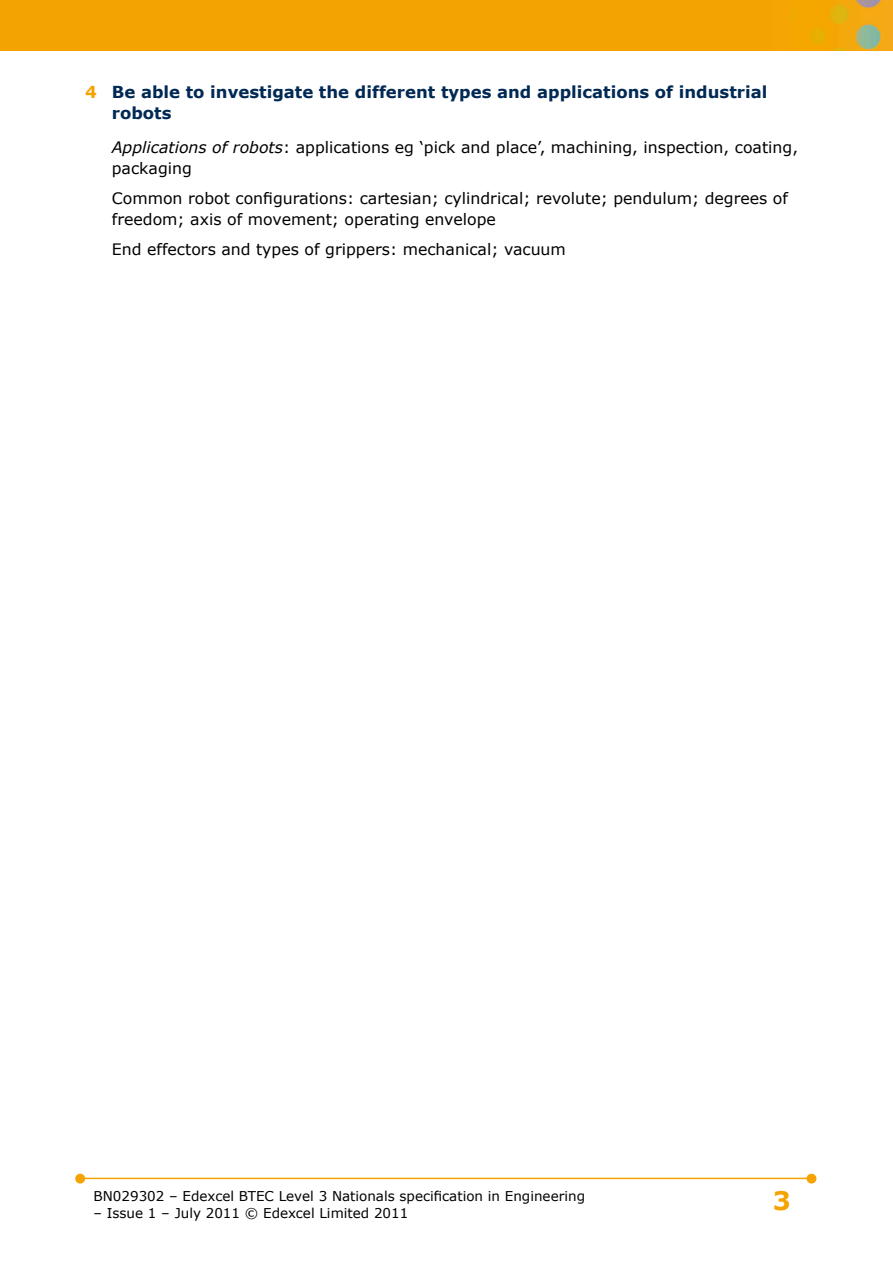
<style>
.page{position:relative;width:893px;height:1263px;background:#fff}
.page>*{position:absolute;margin:0;border:0;box-sizing:border-box;transform-origin:0 0}
.t1{font:700 25.5px "Verdana";color:#f4a300}
.t2{font:700 16.5px/21px "Verdana";color:#002954}
.t3{font:15.75px/21px "Verdana";color:#000}
.t4{font:13.5px "Verdana";color:#000}
.s1{color:#f4a300}
.s2{font-style:italic}
</style>
<div class="page">
<div style="left:0;top:0;width:893px;height:51px;background:#f3a401"></div>
<hr style="left:82px;top:1178px;width:728px;height:1px;background:#f4a300">
<div style="left:807px;top:1174px;width:9px;height:9px;background:#f4a300;border-radius:50%"></div>
<div style="left:807px;top:1174px;width:9px;height:9px;border:2px solid #f4a300;border-radius:50%"></div>
<div style="left:76px;top:1174px;width:8px;height:9px;background:#f4a300;border-radius:50%"></div>
<div style="left:75px;top:1174px;width:10px;height:9px;border:2px solid #f4a300;border-radius:50%"></div>
<p class="t2" style="left:112px;top:81px;width:657px;text-indent:-27px"><span class="s1">4</span> Be able to investigate the different types and applications of industrial robots</p>
<p class="t3" style="left:112px;top:136px;width:688px"><span class="s2">Applications of robots</span>: applications eg ‘pick and place’, machining, inspection, coating, packaging</p>
<p class="t3" style="left:112px;top:187px;width:678px">Common robot configurations: cartesian; cylindrical; revolute; pendulum; degrees of freedom; axis of movement; operating envelope</p>
<p class="t3" style="left:112px;top:238px;width:456px">End effectors and types of grippers: mechanical; vacuum</p>
<p class="t4" style="left:94px;top:1187px;width:493px">BN029302 – Edexcel BTEC Level 3 Nationals specification in Engineering</p>
<p class="t4" style="left:94px;top:1204px;width:316px">– Issue 1 – July 2011 © Edexcel Limited 2011</p>
<h1 class="t1" style="left:773px;top:1185px;width:20px">3</h1>
</div>
